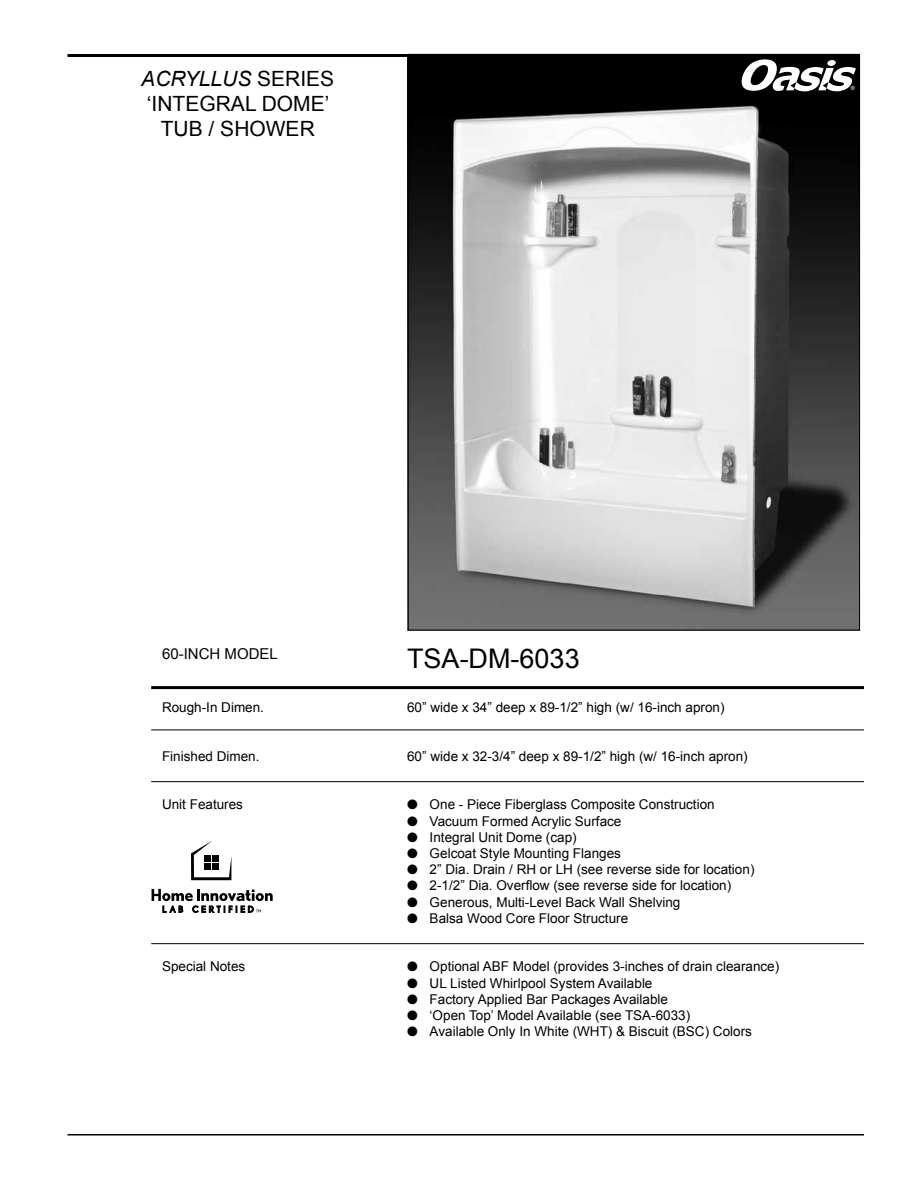
<style>
.page{position:relative;width:918px;height:1188px;background:#fff}
.page>*{position:absolute;margin:0;border:0;box-sizing:border-box;transform-origin:0 0}
.t1{font:27px "Arial";color:#000}
.t2{font:21px/25.2px "Arial";color:#000;text-align:center}
.t3{font:15px "Arial";color:#000}
.t4{font:13.5px "Arial";color:#000}
.t5{font:5.55px "Arial";color:#fff}
.s1{font-style:italic}
</style>
<div class="page">
<hr style="left:151px;top:686px;width:713px;height:3px;background:#000">
<hr style="left:151px;top:730px;width:713px;height:1px;background:#000">
<hr style="left:151px;top:781px;width:713px;height:1px;background:#000">
<hr style="left:151px;top:943px;width:713px;height:1px;background:#000">
<img style="left:410px;top:56px;width:448px;height:572px">
<svg style="left:191px;top:841px;width:40px;height:39px"></svg>
<div style="left:212px;top:864px;width:7px;height:6px;background:#000"></div>
<svg style="left:152px;top:889px;width:121px;height:24px"></svg>
<hr style="left:68px;top:1134px;width:796px;height:2px;background:#000">
<hr style="left:68px;top:54px;width:340px;height:3px;background:#000">
<svg style="left:742px;top:59px;width:114px;height:32px"></svg>
<h2 class="t2" style="left:141px;top:66px;width:194px"><span class="s1">ACRYLLUS</span> SERIES ‘INTEGRAL DOME’<br>TUB / SHOWER</h2>
<p class="t5" style="left:851px;top:85px;width:6px">®</p>
<p class="t3" style="left:162px;top:644px;width:117px">60-INCH MODEL</p>
<p class="t4" style="left:162px;top:699px;width:104px">Rough-In Dimen.</p>
<p class="t4" style="left:162px;top:747px;width:99px">Finished Dimen.</p>
<p class="t4" style="left:162px;top:796px;width:83px">Unit Features</p>
<p class="t4" style="left:162px;top:958px;width:85px">Special Notes</p>
<h1 class="t1" style="left:407px;top:640px;width:174px">TSA-DM-6033</h1>
<p class="t4" style="left:407px;top:699px;width:319px">60” wide x 34” deep x 89-1/2” high (w/ 16-inch apron)</p>
<p class="t4" style="left:407px;top:747px;width:342px">60” wide x 32-3/4” deep x 89-1/2” high (w/ 16-inch apron)</p>
<p class="t4" style="left:407px;top:796px;width:309px">● One - Piece Fiberglass Composite Construction</p>
<p class="t4" style="left:407px;top:812px;width:216px">● Vacuum Formed Acrylic Surface</p>
<p class="t4" style="left:407px;top:828px;width:171px">● Integral Unit Dome (cap)</p>
<p class="t4" style="left:407px;top:844px;width:215px">● Gelcoat Style Mounting Flanges</p>
<p class="t4" style="left:407px;top:861px;width:349px">● 2” Dia. Drain / RH or LH (see reverse side for location)</p>
<p class="t4" style="left:407px;top:877px;width:326px">● 2-1/2” Dia. Overflow (see reverse side for location)</p>
<p class="t4" style="left:407px;top:893px;width:275px">● Generous, Multi-Level Back Wall Shelving</p>
<p class="t4" style="left:407px;top:909px;width:223px">● Balsa Wood Core Floor Structure</p>
<p class="t4" style="left:407px;top:958px;width:374px">● Optional ABF Model (provides 3-inches of drain clearance)</p>
<p class="t4" style="left:407px;top:974px;width:247px">● UL Listed Whirlpool System Available</p>
<p class="t4" style="left:407px;top:990px;width:262px">● Factory Applied Bar Packages Available</p>
<p class="t4" style="left:407px;top:1006px;width:285px">● ‘Open Top’ Model Available (see TSA-6033)</p>
<p class="t4" style="left:407px;top:1023px;width:346px">● Available Only In White (WHT) &amp; Biscuit (BSC) Colors</p>
</div>
